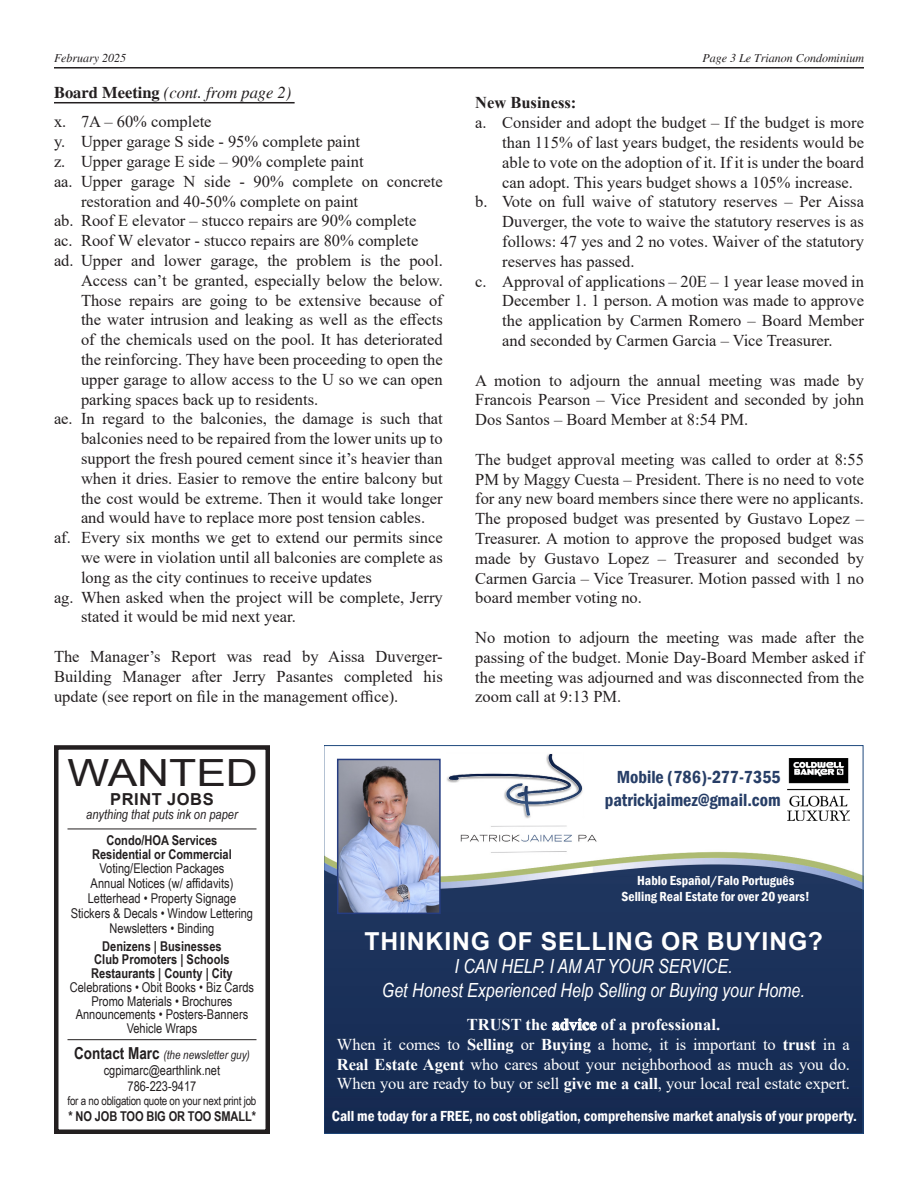
<style>
.page{position:relative;width:918px;height:1188px;background:#fff}
.page>*{position:absolute;margin:0;border:0;box-sizing:border-box;transform-origin:0 0}
.t1{font:37.5px "Arial";color:#231f20;scale:1.18 1}
.t2{font:700 24.75px "Arial";letter-spacing:.035em;color:#fff}
.t3{font:italic 19.5px/23.4px "Arial Narrow";color:#fff;text-align:center}
.t4{font:600 condensed 18px "Franklin Gothic";color:#273e67}
.Normal__Web{font:16.5px/19.8px "Times New Roman";color:#231f20;text-align:justify}
.t5{font:16.5px/19.8px "Times New Roman";letter-spacing:-.01em;color:#fff;text-align:center}
.t6{font:italic 16.5px "Times";color:#231f20}
.Normal__Web-2{font:700 16.5px "Times New Roman";color:#231f20}
.t7{font:700 16.5px "Arial";letter-spacing:.035em;color:#231f20}
.t8{font:600 condensed 15px "Franklin Gothic";color:#fff}
.t9{font:13.5px/13.6px "Arial Narrow";color:#231f20;text-align:center}
.t10{font:600 condensed 13.5px/16.2px "Franklin Gothic";color:#fff;text-align:center}
.t11{font:italic 13.5px "Arial Narrow";color:#231f20}
.t12{font:700 13.5px "Arial Narrow";letter-spacing:-.01em;color:#231f20}
.t13{font:12px "Arial Narrow";letter-spacing:-.02em;color:#231f20}
.t14{font:italic 12px "Times";color:#231f20}
.t15{font:italic 12px "Arial Narrow";color:#231f20}
.s1{font-weight:700;font-style:normal}
.s2{font-weight:700}
.s3{font-weight:700;font-style:normal;font-size:16.5px}
</style>
<div class="page">
<hr style="left:54px;top:102px;width:241px;height:1px;background:#231f20">
<img style="left:326px;top:758px;width:535px;height:374px">
<img style="left:447px;top:754px;width:152px;height:102px">
<img style="left:340px;top:762px;width:98px;height:149px">
<div style="left:337px;top:759px;width:104px;height:155px;border:2px solid #263d81"></div>
<img style="left:787px;top:759px;width:63px;height:62px">
<hr style="left:68px;top:829px;width:188px;height:1px;background:#231f20">
<hr style="left:68px;top:1039px;width:188px;height:1px;background:#231f20">
<div style="left:54px;top:745px;width:216px;height:389px;border:4px solid #231f20"></div>
<hr style="left:54px;top:67px;width:810px;height:2px;background:#231f20">
<p class="t14" style="left:54px;top:52px;width:74px">February 2025</p>
<p class="t14" style="left:703px;top:52px;width:163px">Page 3 Le Trianon Condominium</p>
<p class="Normal__Web-2" style="left:475px;top:91px;width:103px">New Business:</p>
<p class="Normal__Web" style="left:502px;top:112px;width:363px;text-indent:-27px">a. Consider and adopt the budget – If the budget is more than 115% of last years budget, the residents would be able to vote on the adoption of it. If it is under the board can adopt. This years budget shows a 105% increase.</p>
<p class="Normal__Web" style="left:502px;top:191px;width:363px;text-indent:-27px">b. Vote on full waive of statutory reserves – Per Aissa Duverger, the vote to waive the statutory reserves is as follows: 47 yes and 2 no votes. Waiver of the statutory reserves has passed.</p>
<p class="Normal__Web" style="left:502px;top:271px;width:363px;text-indent:-27px">c. Approval of applications – 20E – 1 year lease moved in December 1. 1 person. A motion was made to approve the application by Carmen Romero – Board Member and seconded by Carmen Garcia – Vice Treasurer.</p>
<p class="Normal__Web" style="left:475px;top:370px;width:390px">A motion to adjourn the annual meeting was made by Francois Pearson – Vice President and seconded by john Dos Santos – Board Member at 8:54 PM.</p>
<p class="Normal__Web" style="left:475px;top:449px;width:390px">The budget approval meeting was called to order at 8:55<br>PM by Maggy Cuesta – President. There is no need to vote for any new board members since there were no applicants.<br>The proposed budget was presented by Gustavo Lopez – Treasurer. A motion to approve the proposed budget was made by Gustavo Lopez – Treasurer and seconded by Carmen Garcia – Vice Treasurer. Motion passed with 1 no board member voting no.</p>
<p class="Normal__Web" style="left:475px;top:627px;width:390px">No motion to adjourn the meeting was made after the passing of the budget. Monie Day-Board Member asked if the meeting was adjourned and was disconnected from the zoom call at 9:13 PM.</p>
<p class="t6" style="left:54px;top:83px;width:239px"><span class="s1">Board Meeting</span> (cont. from page 2)</p>
<p class="Normal__Web" style="left:54px;top:112px;width:159px">x. 7A – 60% complete</p>
<p class="Normal__Web" style="left:54px;top:131px;width:308px">y. Upper garage S side - 95% complete paint</p>
<p class="Normal__Web" style="left:54px;top:151px;width:311px">z. Upper garage E side – 90% complete paint</p>
<p class="Normal__Web" style="left:81px;top:171px;width:363px;text-indent:-27px">aa. Upper garage N side - 90% complete on concrete restoration and 40-50% complete on paint</p>
<p class="Normal__Web" style="left:54px;top:211px;width:364px">ab. Roof E elevator – stucco repairs are 90% complete</p>
<p class="Normal__Web" style="left:54px;top:230px;width:366px">ac. Roof W elevator - stucco repairs are 80% complete</p>
<p class="Normal__Web" style="left:81px;top:250px;width:363px;text-indent:-27px">ad. Upper and lower garage, the problem is the pool.<br>Access can’t be granted, especially below the below.<br>Those repairs are going to be extensive because of the water intrusion and leaking as well as the effects of the chemicals used on the pool. It has deteriorated the reinforcing. They have been proceeding to open the upper garage to allow access to the U so we can open parking spaces back up to residents.</p>
<p class="Normal__Web" style="left:81px;top:409px;width:363px;text-indent:-27px">ae. In regard to the balconies, the damage is such that balconies need to be repaired from the lower units up to support the fresh poured cement since it’s heavier than when it dries. Easier to remove the entire balcony but the cost would be extreme. Then it would take longer and would have to replace more post tension cables.</p>
<p class="Normal__Web" style="left:81px;top:527px;width:363px;text-indent:-27px">af. Every six months we get to extend our permits since we were in violation until all balconies are complete as long as the city continues to receive updates</p>
<p class="Normal__Web" style="left:81px;top:587px;width:363px;text-indent:-27px">ag. When asked when the project will be complete, Jerry stated it would be mid next year.</p>
<p class="Normal__Web" style="left:54px;top:646px;width:390px">The Manager’s Report was read by Aissa Duverger-Building Manager after Jerry Pasantes completed his update (see report on file in the management office).</p>
<p class="t1" style="left:68px;top:747px;width:163px">WANTED</p>
<p class="t11" style="left:86px;top:805px;width:153px">anything that puts ink on paper</p>
<p class="t4" style="left:617px;top:765px;width:166px">Mobile (786)-277-7355</p>
<p class="t7" style="left:110px;top:787px;width:105px">PRINT JOBS</p>
<p class="t4" style="left:605px;top:788px;width:177px">patrickjaimez@gmail.com</p>
<p class="t9" style="left:71px;top:833px;width:184px;line-height:14.5px"><span class="s2">Condo/HOA Services<br>Residential or Commercial<br></span>Voting/Election Packages<br>Annual Notices (w/ affidavits)<br>Letterhead • Property Signage<br>Stickers &amp; Decals • Window Lettering<br>Newsletters • Binding</p>
<p class="t9" style="left:70px;top:939px;width:186px"><span class="s2">Denizens | Businesses<br>Club Promoters | Schools<br>Restaurants | County | City<br></span>Celebrations • Obit Books • Biz Cards<br>Promo Materials • Brochures<br>Announcements • Posters-Banners<br>Vehicle Wraps</p>
<p class="t15" style="left:74px;top:1046px;width:177px"><span class="s3">Contact Marc</span> (the newsletter guy)</p>
<p class="t9" style="left:104px;top:1061px;width:118px;line-height:16.2px">cgpimarc@earthlink.net<br>786-223-9417</p>
<p class="t13" style="left:68px;top:1092px;width:190px">for a no obligation quote on your next print job</p>
<p class="t12" style="left:68px;top:1106px;width:189px">* NO JOB TOO BIG OR TOO SMALL*</p>
<p class="t10" style="left:622px;top:872px;width:190px">Hablo Español/Falo Português<br>Selling Real Estate for over 20 years!</p>
<p class="t2" style="left:364px;top:924px;width:460px">THINKING OF SELLING OR BUYING?</p>
<p class="t3" style="left:382px;top:954px;width:425px">I CAN HELP. I AM AT YOUR SERVICE.<br>Get Honest Experienced Help Selling or Buying your Home.</p>
<p class="t5" style="left:337px;top:1014px;width:515px"><span class="s2">TRUST the advice of a professional.<br></span>When it comes to <span class="s2">Selling</span> or <span class="s2">Buying</span> a home, it is important to <span class="s2">trust</span> in a <span class="s2">Real Estate Agent</span> who cares about your neighborhood as much as you do.<br>When you are ready to buy or sell <span class="s2">give me a call</span>, your local real estate expert.</p>
<p class="t8" style="left:332px;top:1106px;width:527px">Call me today for a FREE, no cost obligation, comprehensive market analysis of your property.</p>
</div>
